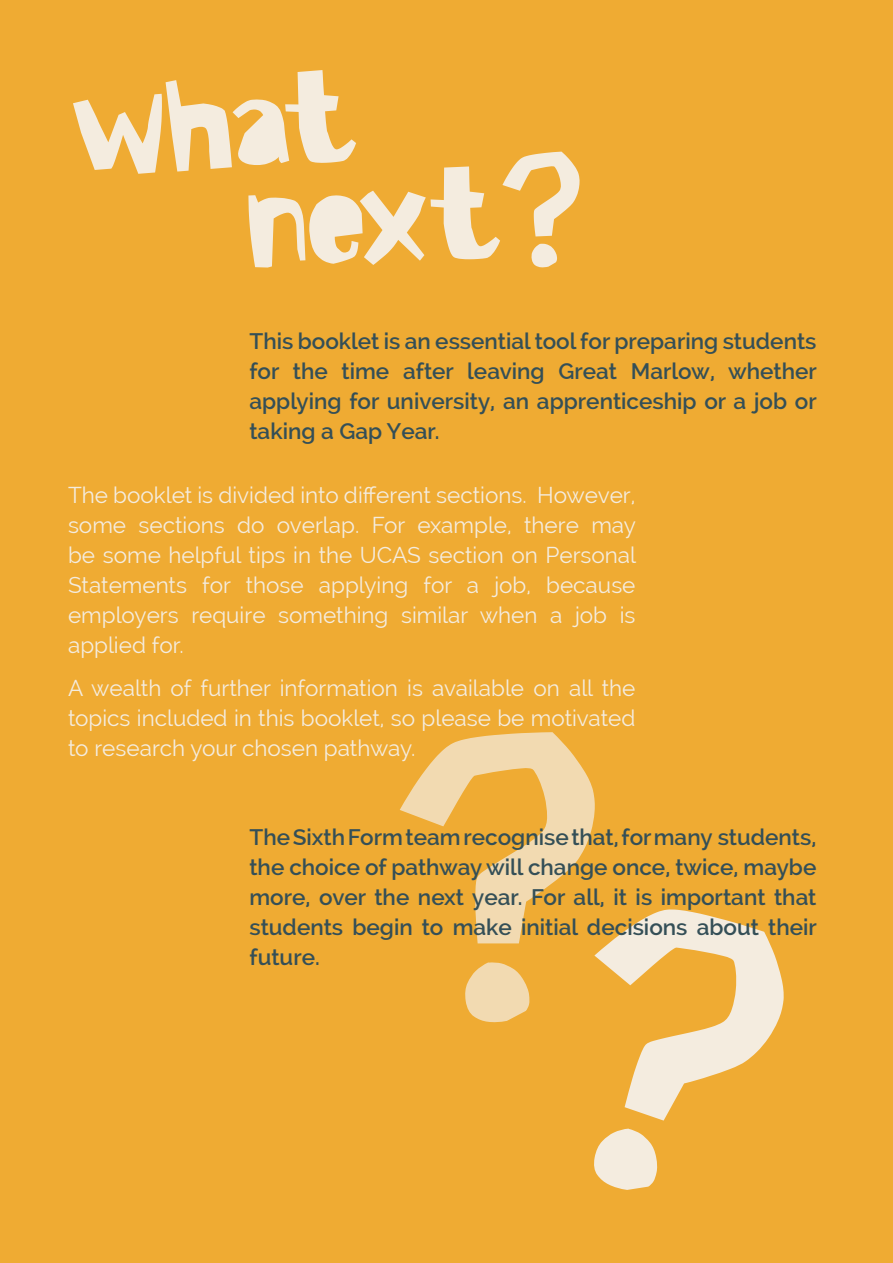
<style>
.page{position:relative;width:893px;height:1263px;background:#efab33}
.page>*{position:absolute;margin:0;border:0;box-sizing:border-box;transform-origin:0 0}
.t1{font:300px "Bowreghuldemo";color:#f4ecdf;scale:1.1 1}
.t2{font:118.8px "Bowreghuldemo";color:#f4ecdf;scale:1.1 1}
.t3{font:22.5px/30px "Raleway";color:#f4ecdf;text-align:justify}
.t4{font:600 22.5px/30px "Raleway";color:#344f57;text-align:justify}
</style>
<div class="page">
<h2 class="t2" style="left:69px;top:71px;width:260px;rotate:-5deg">What</h2>
<h2 class="t2" style="left:247px;top:155px;width:308px;rotate:-2deg">next?</h2>
<p class="t4" style="left:249px;top:326px;width:569px">This booklet is an essential tool for preparing students for the time after leaving Great Marlow, whether applying for university, an apprenticeship or a job or taking a Gap Year.</p>
<p class="t3" style="left:68px;top:480px;width:570px">The booklet is divided into different sections. However, some sections do overlap. For example, there may be some helpful tips in the UCAS section on Personal Statements for those applying for a job, because employers require something similar when a job is applied for.</p>
<p class="t3" style="left:68px;top:673px;width:569px">A wealth of further information is available on all the topics included in this booklet, so please be motivated to research your chosen pathway.</p>
<h1 class="t1" style="left:400px;top:709px;width:190px">?</h1>
<p class="t4" style="left:249px;top:822px;width:569px">The Sixth Form team recognise that, for many students, the choice of pathway will change once, twice, maybe more, over the next year. For all, it is important that students begin to make initial decisions about their future.</p>
</div>
